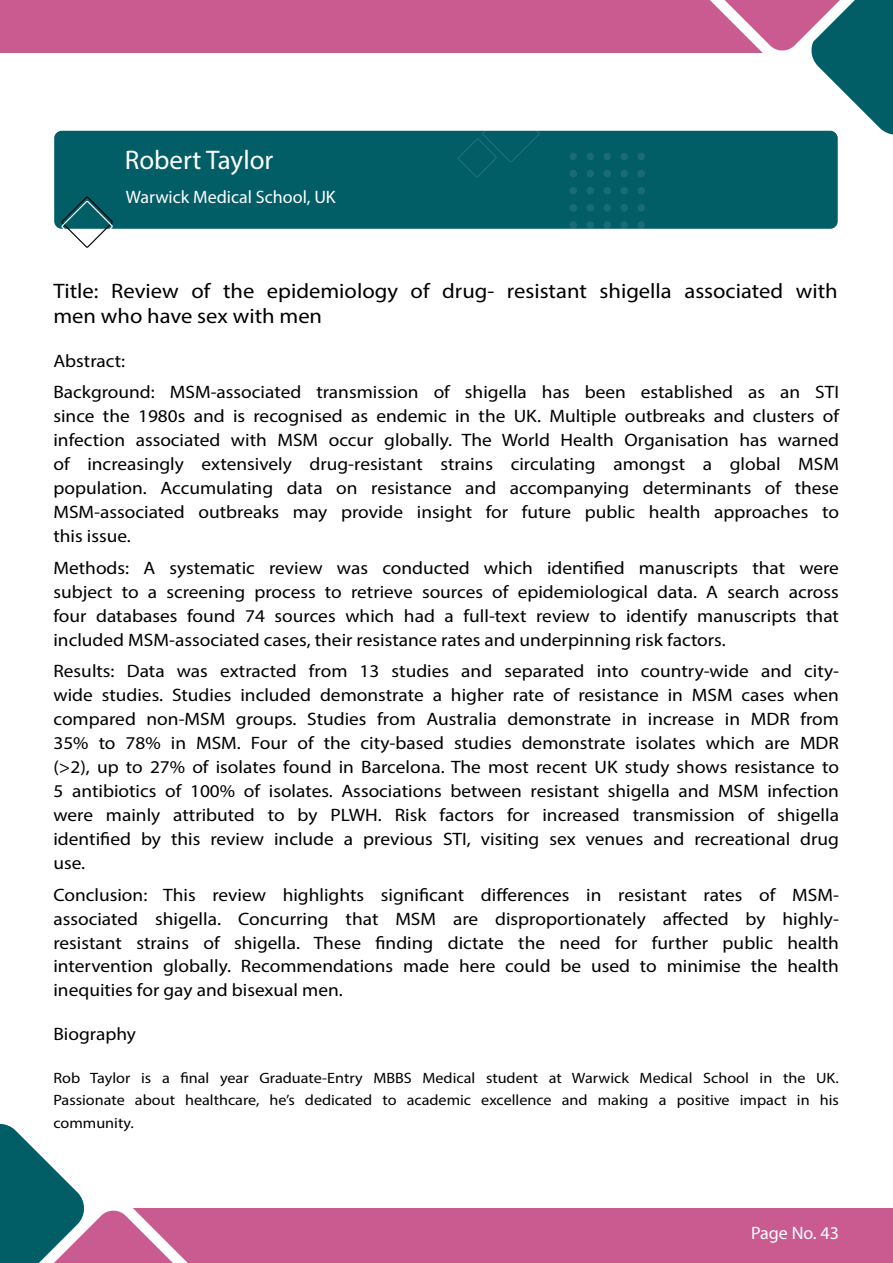
<style>
.page{position:relative;width:893px;height:1263px;background:#fff}
.page>*{position:absolute;margin:0;border:0;box-sizing:border-box;transform-origin:0 0}
.t1{font:27px "Myriad Pro";color:#fff}
.t2{font:21px/25.2px "Myriad Pro";color:#000;scale:1.08 1}
.t3{font:18px/24px "Myriad Pro";color:#000;text-align:justify;scale:1.08 1}
.t4{font:18px "Myriad Pro";color:#fff}
.t5{font:15px/22.5px "Myriad Pro";color:#000;text-align:justify;scale:1.08 1}
</style>
<div class="page">
<div style="left:0;top:0;width:785px;height:53px;background:#ca5b91"></div>
<svg style="left:681px;top:0;width:212px;height:136px"></svg>
<div style="left:113px;top:1208px;width:780px;height:55px;background:#ca5b91"></div>
<svg style="left:0;top:1124px;width:188px;height:139px"></svg>
<div style="left:54px;top:131px;width:784px;height:98px;background:#015d66;border-radius:8px"></div>
<svg style="left:457px;top:130px;width:83px;height:47px"></svg>
<div style="left:569px;top:221px;width:8px;height:8px;background:#196c75;border-radius:50%"></div>
<div style="left:569px;top:204px;width:8px;height:8px;background:#196c75;border-radius:50%"></div>
<div style="left:569px;top:153px;width:8px;height:7px;background:#196c75;border-radius:50%"></div>
<div style="left:569px;top:187px;width:8px;height:7px;background:#196c75;border-radius:50%"></div>
<div style="left:569px;top:170px;width:8px;height:7px;background:#196c75;border-radius:50%"></div>
<div style="left:586px;top:221px;width:8px;height:8px;background:#196c75;border-radius:50%"></div>
<div style="left:586px;top:204px;width:8px;height:8px;background:#196c75;border-radius:50%"></div>
<div style="left:586px;top:153px;width:8px;height:7px;background:#196c75;border-radius:50%"></div>
<div style="left:586px;top:187px;width:8px;height:7px;background:#196c75;border-radius:50%"></div>
<div style="left:586px;top:170px;width:8px;height:7px;background:#196c75;border-radius:50%"></div>
<div style="left:603px;top:221px;width:8px;height:8px;background:#196c75;border-radius:50%"></div>
<div style="left:603px;top:204px;width:8px;height:8px;background:#196c75;border-radius:50%"></div>
<div style="left:603px;top:153px;width:8px;height:7px;background:#196c75;border-radius:50%"></div>
<div style="left:603px;top:187px;width:8px;height:7px;background:#196c75;border-radius:50%"></div>
<div style="left:603px;top:170px;width:8px;height:7px;background:#196c75;border-radius:50%"></div>
<div style="left:620px;top:221px;width:8px;height:8px;background:#196c75;border-radius:50%"></div>
<div style="left:620px;top:204px;width:8px;height:8px;background:#196c75;border-radius:50%"></div>
<div style="left:620px;top:153px;width:8px;height:7px;background:#196c75;border-radius:50%"></div>
<div style="left:620px;top:187px;width:8px;height:7px;background:#196c75;border-radius:50%"></div>
<div style="left:620px;top:170px;width:8px;height:7px;background:#196c75;border-radius:50%"></div>
<div style="left:637px;top:221px;width:8px;height:8px;background:#196c75;border-radius:50%"></div>
<div style="left:637px;top:204px;width:8px;height:8px;background:#196c75;border-radius:50%"></div>
<div style="left:637px;top:153px;width:8px;height:7px;background:#196c75;border-radius:50%"></div>
<div style="left:637px;top:187px;width:8px;height:7px;background:#196c75;border-radius:50%"></div>
<div style="left:637px;top:170px;width:8px;height:7px;background:#196c75;border-radius:50%"></div>
<div style="left:61px;top:196px;width:52px;height:52px;border:1px solid #000;border-radius:24px"></div>
<div style="left:61px;top:201px;width:52px;height:51px;border:1px solid #fff;border-radius:24px"></div>
<h1 class="t1" style="left:125px;top:143px;width:150px">Robert Taylor</h1>
<p class="t4" style="left:126px;top:186px;width:212px">Warwick Medical School, UK</p>
<p class="t2" style="left:53px;top:278px;width:728px">Title: Review of the epidemiology of drug- resistant shigella associated with men who have sex with men</p>
<p class="t3" style="left:53px;top:344px;width:729px;line-height:31.5px">Abstract:<br>Background: MSM-associated transmission of shigella has been established as an STI</p>
<p class="t3" style="left:53px;top:404px;width:729px">since the 1980s and is recognised as endemic in the UK. Multiple outbreaks and clusters of infection associated with MSM occur globally. The World Health Organisation has warned of increasingly extensively drug-resistant strains circulating amongst a global MSM population. Accumulating data on resistance and accompanying determinants of these MSM-associated outbreaks may provide insight for future public health approaches to this issue.</p>
<p class="t3" style="left:53px;top:555px;width:729px">Methods: A systematic review was conducted which identified manuscripts that were subject to a screening process to retrieve sources of epidemiological data. A search across four databases found 74 sources which had a full-text review to identify manuscripts that included MSM-associated cases, their resistance rates and underpinning risk factors.</p>
<p class="t3" style="left:53px;top:659px;width:729px">Results: Data was extracted from 13 studies and separated into country-wide and city&shy;wide studies. Studies included demonstrate a higher rate of resistance in MSM cases when compared non-MSM groups. Studies from Australia demonstrate in increase in MDR from 35% to 78% in MSM. Four of the city-based studies demonstrate isolates which are MDR (&gt;2), up to 27% of isolates found in Barcelona. The most recent UK study shows resistance to 5 antibiotics of 100% of isolates. Associations between resistant shigella and MSM infection were mainly attributed to by PLWH. Risk factors for increased transmission of shigella identified by this review include a previous STI, visiting sex venues and recreational drug use.</p>
<p class="t3" style="left:53px;top:882px;width:729px">Conclusion: This review highlights significant differences in resistant rates of MSM&shy;associated shigella. Concurring that MSM are disproportionately affected by highly&shy;resistant strains of shigella. These finding dictate the need for further public health intervention globally. Recommendations made here could be used to minimise the health inequities for gay and bisexual men.</p>
<p class="t3" style="left:53px;top:1022px;width:78px">Biography</p>
<p class="t5" style="left:53px;top:1066px;width:729px">Rob Taylor is a final year Graduate-Entry MBBS Medical student at Warwick Medical School in the UK.<br>Passionate about healthcare, he’s dedicated to academic excellence and making a positive impact in his community.</p>
<p class="t4" style="left:751px;top:1222px;width:89px">Page No. 43</p>
</div>
